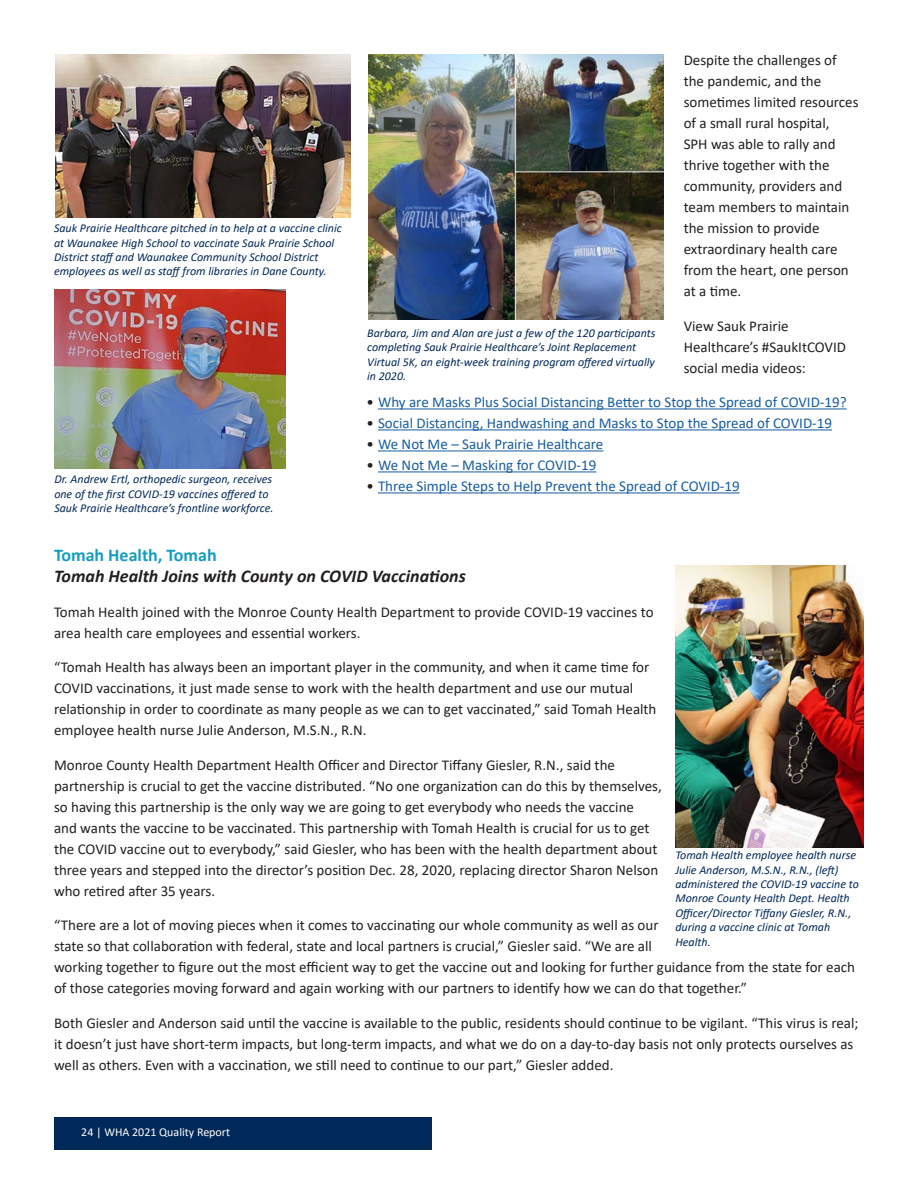
<style>
.page{position:relative;width:918px;height:1188px;background:#fff}
.page>*{position:absolute;margin:0;border:0;box-sizing:border-box;transform-origin:0 0}
.t1{font:italic 700 18px "Calibri";color:#231f20}
.Body_Copy{font:700 18px "Calibri";color:#149dbf}
.Body_Copy-2{font:15px/21px "Calibri";color:#231f20}
.t2{font:15px "Calibri";color:#175d9e}
.CB_photo_caption{font:italic 12px/14.4px "Calibri";color:#002858}
.t3{font:12px "Calibri";color:#fff}
.s1{color:#231f20}
</style>
<div class="page">
<div style="left:54px;top:1118px;width:378px;height:32px;background:#002858"></div>
<hr style="left:378px;top:408px;width:469px;height:1px;background:#175d9e">
<hr style="left:378px;top:429px;width:454px;height:1px;background:#175d9e">
<hr style="left:378px;top:450px;width:225px;height:1px;background:#175d9e">
<hr style="left:378px;top:471px;width:218px;height:1px;background:#175d9e">
<hr style="left:378px;top:492px;width:362px;height:1px;background:#175d9e">
<img style="left:675px;top:566px;width:188px;height:281px">
<img style="left:54px;top:290px;width:231px;height:179px">
<img style="left:56px;top:54px;width:295px;height:164px">
<img style="left:368px;top:54px;width:295px;height:266px">
<p class="CB_photo_caption" style="left:54px;top:220px;width:289px">Sauk Prairie Healthcare pitched in to help at a vaccine clinic at Waunakee High School to vaccinate Sauk Prairie School District staff and Waunakee Community School District employees as well as staff from libraries in Dane County.</p>
<p class="CB_photo_caption" style="left:54px;top:471px;width:221px">Dr. Andrew Ertl, orthopedic surgeon, receives one of the first COVID-19 vaccines offered to<br>Sauk Prairie Healthcare’s frontline workforce.</p>
<p class="Body_Copy-2" style="left:684px;top:49px;width:176px">Despite the challenges of the pandemic, and the sometimes limited resources of a small rural hospital,<br>SPH was able to rally and thrive together with the community, providers and team members to maintain the mission to provide extraordinary health care from the heart, one person at a time.</p>
<p class="Body_Copy-2" style="left:684px;top:315px;width:164px">View Sauk Prairie<br>Healthcare’s #SaukItCOVID social media videos:</p>
<p class="t2" style="left:366px;top:392px;width:482px"><span class="s1">•</span> Why are Masks Plus Social Distancing Better to Stop the Spread of COVID-19?</p>
<p class="t2" style="left:366px;top:413px;width:467px"><span class="s1">•</span> Social Distancing, Handwashing and Masks to Stop the Spread of COVID-19</p>
<p class="t2" style="left:366px;top:434px;width:239px"><span class="s1">•</span> We Not Me – Sauk Prairie Healthcare</p>
<p class="t2" style="left:366px;top:455px;width:232px"><span class="s1">•</span> We Not Me – Masking for COVID-19</p>
<p class="t2" style="left:366px;top:476px;width:375px"><span class="s1">•</span> Three Simple Steps to Help Prevent the Spread of COVID-19</p>
<p class="CB_photo_caption" style="left:367px;top:325px;width:290px">Barbara, Jim and Alan are just a few of the 120 participants completing Sauk Prairie Healthcare’s Joint Replacement Virtual 5K, an eight-week training program offered virtually in 2020.</p>
<p class="Body_Copy" style="left:54px;top:542px;width:164px">Tomah Health, Tomah</p>
<p class="t1" style="left:54px;top:564px;width:413px">Tomah Health Joins with County on COVID Vaccinations</p>
<p class="Body_Copy-2" style="left:54px;top:601px;width:601px">Tomah Health joined with the Monroe County Health Department to provide COVID-19 vaccines to area health care employees and essential workers.</p>
<p class="Body_Copy-2" style="left:54px;top:657px;width:604px">“Tomah Health has always been an important player in the community, and when it came time for COVID vaccinations, it just made sense to work with the health department and use our mutual relationship in order to coordinate as many people as we can to get vaccinated,” said Tomah Health employee health nurse Julie Anderson, M.S.N., R.N.</p>
<p class="Body_Copy-2" style="left:54px;top:754px;width:609px">Monroe County Health Department Health Officer and Director Tiffany Giesler, R.N., said the partnership is crucial to get the vaccine distributed. “No one organization can do this by themselves, so having this partnership is the only way we are going to get everybody who needs the vaccine<br>and wants the vaccine to be vaccinated. This partnership with Tomah Health is crucial for us to get the COVID vaccine out to everybody,” said Giesler, who has been with the health department about three years and stepped into the director’s position Dec. 28, 2020, replacing director Sharon Nelson who retired after 35 years.</p>
<p class="Body_Copy-2" style="left:54px;top:915px;width:803px">“There are a lot of moving pieces when it comes to vaccinating our whole community as well as our<br>state so that collaboration with federal, state and local partners is crucial,” Giesler said. “We are all<br>working together to figure out the most efficient way to get the vaccine out and looking for further guidance from the state for each of those categories moving forward and again working with our partners to identify how we can do that together.”</p>
<p class="Body_Copy-2" style="left:54px;top:1012px;width:806px">Both Giesler and Anderson said until the vaccine is available to the public, residents should continue to be vigilant. “This virus is real; it doesn’t just have short-term impacts, but long-term impacts, and what we do on a day-to-day basis not only protects ourselves as well as others. Even with a vaccination, we still need to continue to our part,” Giesler added.</p>
<p class="CB_photo_caption" style="left:675px;top:848px;width:185px">Tomah Health employee health nurse<br>Julie Anderson, M.S.N., R.N., (left) administered the COVID-19 vaccine to<br>Monroe County Health Dept. Health<br>Officer/Director Tiffany Giesler, R.N., during a vaccine clinic at Tomah<br>Health.</p>
<p class="t3" style="left:81px;top:1124px;width:150px">24 | WHA 2021 Quality Report</p>
</div>
